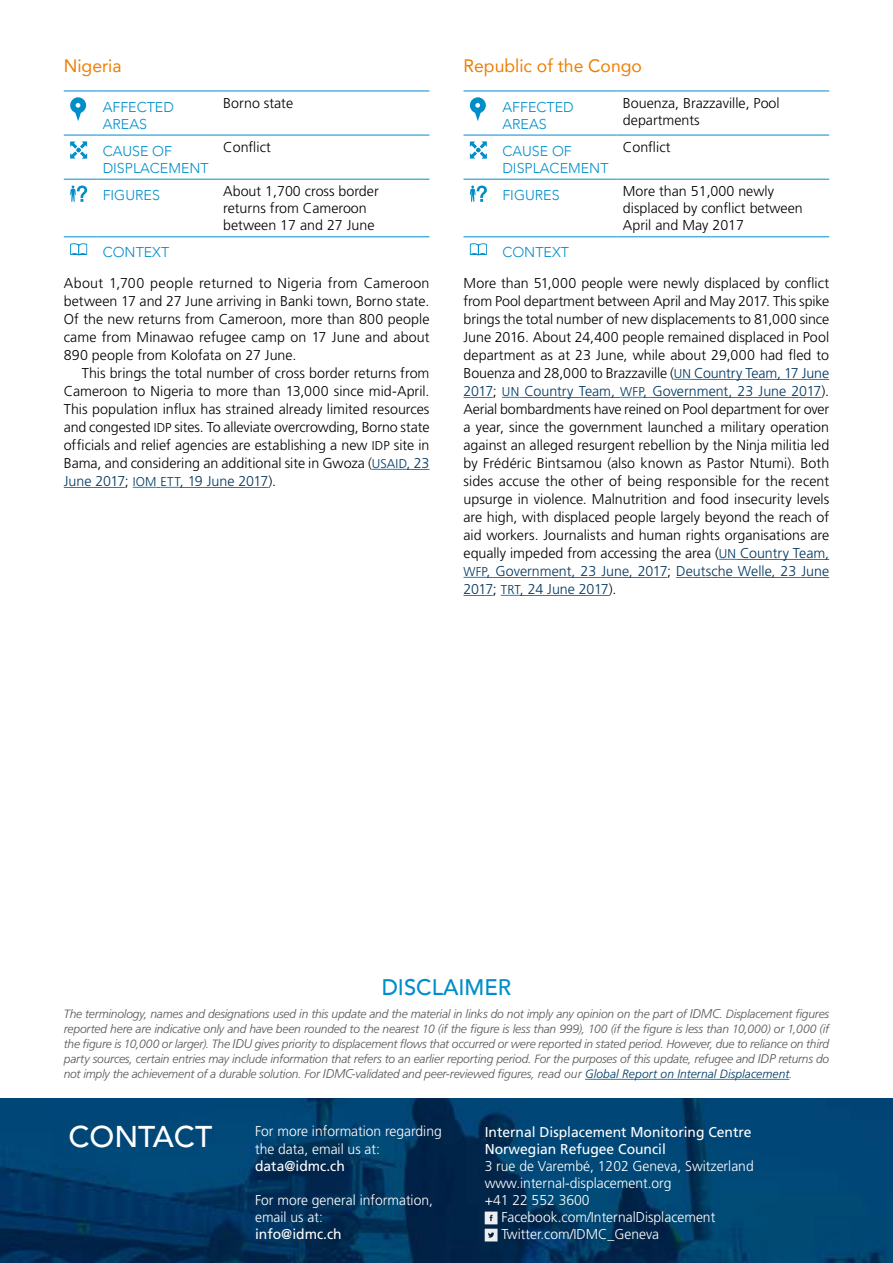
<style>
.page{position:relative;width:893px;height:1263px;background:#fff}
.page>*{position:absolute;margin:0;border:0;box-sizing:border-box;transform-origin:0 0}
.t1{font:500 30px "Avenir";color:#fff}
.t2{font:500 22.5px "Avenir";color:#008eca}
.t3{font:18px "Avenir";color:#ef7d00}
.t4{font:300 14.25px/18px "Frutiger LT Std";color:#000}
.t5{font:300 14.25px/17.1px "Frutiger LT Std";color:#fff}
.t6{font:300 14.25px/17.1px "Avenir";color:#008eca}
.t7{font:14.25px/17.1px "Frutiger LT Std";color:#fff}
.t8{font:italic 300 12px/15px "Frutiger LT Std";letter-spacing:.005em;color:#575756;text-align:justify}
.s1{font-size:12.75px}
.s2{font-size:12.75px;color:#00365f}
.s3{color:#00365f}
</style>
<div class="page">
<img style="left:0;top:1098px;width:893px;height:165px">
<svg style="left:485px;top:1211px;width:12px;height:30px"></svg>
<hr style="left:585px;top:1079px;width:204px;height:1px;background:#008eca">
<hr style="left:372px;top:469px;width:35px;height:1px;background:#008eca">
<svg style="left:407px;top:469px;width:22px;height:1px"></svg>
<hr style="left:64px;top:487px;width:61px;height:1px;background:#008eca">
<svg style="left:133px;top:487px;width:47px;height:1px"></svg>
<hr style="left:180px;top:487px;width:88px;height:1px;background:#008eca">
<hr style="left:64px;top:91px;width:32px;height:1px;background:#008eca">
<hr style="left:96px;top:91px;width:121px;height:1px;background:#008eca">
<hr style="left:217px;top:91px;width:212px;height:1px;background:#008eca">
<hr style="left:64px;top:135px;width:32px;height:1px;background:#008eca">
<hr style="left:96px;top:135px;width:121px;height:1px;background:#008eca">
<hr style="left:217px;top:135px;width:212px;height:1px;background:#008eca">
<hr style="left:64px;top:179px;width:32px;height:1px;background:#008eca">
<hr style="left:96px;top:179px;width:121px;height:1px;background:#008eca">
<hr style="left:217px;top:179px;width:212px;height:1px;background:#008eca">
<hr style="left:64px;top:237px;width:32px;height:1px;background:#008eca">
<hr style="left:96px;top:237px;width:121px;height:1px;background:#008eca">
<hr style="left:217px;top:237px;width:212px;height:1px;background:#008eca">
<svg style="left:70px;top:97px;width:16px;height:24px"></svg>
<svg style="left:70px;top:141px;width:17px;height:18px"></svg>
<svg style="left:70px;top:186px;width:17px;height:16px"></svg>
<svg style="left:70px;top:243px;width:17px;height:12px"></svg>
<svg style="left:674px;top:379px;width:17px;height:1px"></svg>
<hr style="left:691px;top:379px;width:138px;height:1px;background:#008eca">
<hr style="left:463px;top:397px;width:30px;height:1px;background:#008eca">
<svg style="left:502px;top:397px;width:17px;height:1px"></svg>
<hr style="left:519px;top:397px;width:101px;height:1px;background:#008eca">
<svg style="left:620px;top:397px;width:23px;height:1px"></svg>
<hr style="left:643px;top:397px;width:179px;height:1px;background:#008eca">
<svg style="left:719px;top:559px;width:17px;height:1px"></svg>
<hr style="left:736px;top:559px;width:93px;height:1px;background:#008eca">
<svg style="left:463px;top:577px;width:23px;height:1px"></svg>
<hr style="left:486px;top:577px;width:181px;height:1px;background:#008eca">
<hr style="left:676px;top:577px;width:153px;height:1px;background:#008eca">
<hr style="left:463px;top:595px;width:30px;height:1px;background:#008eca">
<svg style="left:501px;top:595px;width:19px;height:1px"></svg>
<hr style="left:520px;top:595px;width:89px;height:1px;background:#008eca">
<hr style="left:463px;top:91px;width:33px;height:1px;background:#008eca">
<hr style="left:496px;top:91px;width:121px;height:1px;background:#008eca">
<hr style="left:617px;top:91px;width:212px;height:1px;background:#008eca">
<hr style="left:463px;top:135px;width:33px;height:1px;background:#008eca">
<hr style="left:496px;top:135px;width:121px;height:1px;background:#008eca">
<hr style="left:617px;top:135px;width:212px;height:1px;background:#008eca">
<hr style="left:463px;top:179px;width:33px;height:1px;background:#008eca">
<hr style="left:496px;top:179px;width:121px;height:1px;background:#008eca">
<hr style="left:617px;top:179px;width:212px;height:1px;background:#008eca">
<hr style="left:463px;top:237px;width:33px;height:1px;background:#008eca">
<hr style="left:496px;top:237px;width:121px;height:1px;background:#008eca">
<hr style="left:617px;top:237px;width:212px;height:1px;background:#008eca">
<svg style="left:470px;top:97px;width:16px;height:24px"></svg>
<svg style="left:470px;top:141px;width:17px;height:18px"></svg>
<svg style="left:470px;top:186px;width:17px;height:16px"></svg>
<svg style="left:470px;top:243px;width:17px;height:12px"></svg>
<p class="t3" style="left:64px;top:51px;width:59px">Nigeria</p>
<p class="t6" style="left:103px;top:98px;width:73px">AFFECTED<br>AREAS</p>
<p class="t4" style="left:223px;top:94px;width:71px">Borno state</p>
<p class="t6" style="left:103px;top:142px;width:108px">CAUSE OF<br>DISPLACEMENT</p>
<p class="t4" style="left:223px;top:138px;width:49px">Conflict</p>
<p class="t6" style="left:103px;top:186px;width:59px">FIGURES</p>
<p class="t4" style="left:223px;top:183px;width:157px;line-height:17.1px">About 1,700 cross border returns from Cameroon between 17 and 27 June</p>
<p class="t6" style="left:103px;top:244px;width:68px">CONTEXT</p>
<p class="t4" style="left:64px;top:274px;width:367px;text-align:justify">About 1,700 people returned to Nigeria from Cameroon between 17 and 27 June arriving in Banki town, Borno state.<br>Of the new returns from Cameroon, more than 800 people came from Minawao refugee camp on 17 June and about 890 people from Kolofata on 27 June.</p>
<p class="t4" style="left:64px;top:364px;width:367px;text-align:justify;text-indent:18px">This brings the total number of cross border returns from Cameroon to Nigeria to more than 13,000 since mid-April.<br>This population influx has strained already limited resources and congested <span class="s1">IDP</span> sites. To alleviate overcrowding, Borno state officials and relief agencies are establishing a new <span class="s1">IDP</span> site in Bama, and considering an additional site in Gwoza (<span class="s2">USAID</span><span class="s3">, 23<br>June 2017</span>; <span class="s2">IOM ETT</span><span class="s3">, 19 June 2017</span>).</p>
<p class="t3" style="left:463px;top:51px;width:180px">Republic of the Congo</p>
<p class="t6" style="left:502px;top:98px;width:73px">AFFECTED<br>AREAS</p>
<p class="t4" style="left:623px;top:95px;width:158px;line-height:17.1px">Bouenza, Brazzaville, Pool departments</p>
<p class="t6" style="left:502px;top:142px;width:108px">CAUSE OF<br>DISPLACEMENT</p>
<p class="t4" style="left:623px;top:138px;width:49px">Conflict</p>
<p class="t6" style="left:502px;top:186px;width:59px">FIGURES</p>
<p class="t4" style="left:623px;top:183px;width:181px;line-height:17.1px">More than 51,000 newly displaced by conflict between<br>April and May 2017</p>
<p class="t6" style="left:502px;top:244px;width:68px">CONTEXT</p>
<p class="t4" style="left:463px;top:274px;width:367px;text-align:justify">More than 51,000 people were newly displaced by conflict from Pool department between April and May 2017. This spike brings the total number of new displacements to 81,000 since June 2016. About 24,400 people remained displaced in Pool department as at 23 June, while about 29,000 had fled to Bouenza and 28,000 to Brazzaville (<span class="s2">UN</span> <span class="s3">Country Team, 17 June 2017</span>; <span class="s2">UN</span> <span class="s3">Country Team,</span> <span class="s2">WFP</span><span class="s3">, Government, 23 June 2017</span>).<br>Aerial bombardments have reined on Pool department for over a year, since the government launched a military operation against an alleged resurgent rebellion by the Ninja militia led by Frédéric Bintsamou (also known as Pastor Ntumi). Both sides accuse the other of being responsible for the recent upsurge in violence. Malnutrition and food insecurity levels are high, with displaced people largely beyond the reach of aid workers. Journalists and human rights organisations are equally impeded from accessing the area (<span class="s2">UN</span> <span class="s3">Country Team, </span><span class="s2">WFP</span><span class="s3">, Government, 23 June, 2017</span>; <span class="s3">Deutsche Welle, 23 June 2017</span>; <span class="s2">TRT</span><span class="s3">, 24 June 2017</span>).</p>
<h2 class="t2" style="left:382px;top:967px;width:131px">DISCLAIMER</h2>
<p class="t8" style="left:64px;top:1007px;width:767px">The terminology, names and designations used in this update and the material in links do not imply any opinion on the part of <span class="s1">IDMC</span>. Displacement figures reported here are indicative only and have been rounded to the nearest 10 (if the figure is less than 999), 100 (if the figure is less than 10,000) or 1,000 (if the figure is 10,000 or larger). The <span class="s1">IDU</span> gives priority to displacement flows that occurred or were reported in stated period. However, due to reliance on third party sources, certain entries may include information that refers to an earlier reporting period. For the purposes of this update, refugee and <span class="s1">IDP</span> returns do not imply the achievement of a durable solution. For <span class="s1">IDMC</span>-validated and peer-reviewed figures, read our <span class="s3">Global Report on Internal Displacement</span>.</p>
<h1 class="t1" style="left:68px;top:1110px;width:67px">CONTACT</h1>
<p class="t5" style="left:255px;top:1123px;width:188px">For more information regarding the data, email us at:</p>
<p class="t7" style="left:255px;top:1157px;width:91px">data@idmc.ch</p>
<p class="t5" style="left:255px;top:1191px;width:179px">For more general information, email us at:</p>
<p class="t7" style="left:255px;top:1225px;width:88px">info@idmc.ch</p>
<p class="t7" style="left:485px;top:1123px;width:268px">Internal Displacement Monitoring Centre<br>Norwegian Refugee Council</p>
<p class="t5" style="left:485px;top:1158px;width:270px">3 rue de Varembé, 1202 Geneva, Switzerland</p>
<p class="t5" style="left:485px;top:1175px;width:188px">www.internal-displacement.org</p>
<p class="t5" style="left:485px;top:1192px;width:106px">+41 22 552 3600</p>
<p class="t5" style="left:501px;top:1209px;width:215px">Facebook.com/InternalDisplacement</p>
<p class="t5" style="left:501px;top:1226px;width:159px">Twitter.com/IDMC_Geneva</p>
</div>
